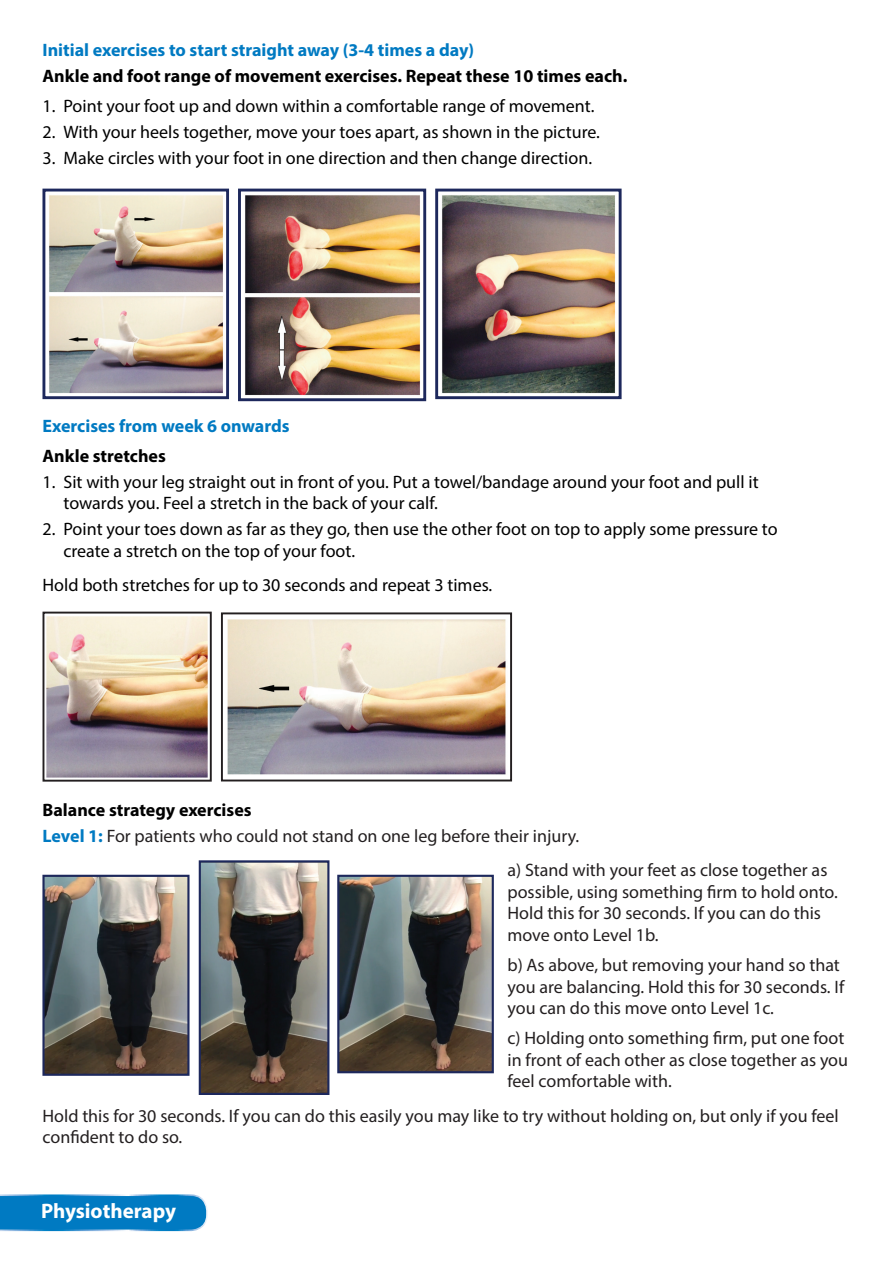
<style>
.page{position:relative;width:893px;height:1263px;background:#fff}
.page>*{position:absolute;margin:0;border:0;box-sizing:border-box;transform-origin:0 0}
.t1{font:700 21px "Myriad Pro";color:#fff}
.t2{font:18px/21.6px "Myriad Pro";color:#231f20}
.t3{font:18px/21.6px "Myriad Pro";color:#000}
.t4{font:700 18px "Myriad Pro";color:#007ac2}
.t5{font:700 18px "Myriad Pro";color:#000}
.s1{font-weight:700;color:#000}
.s2{font-weight:700;color:#007ac2}
</style>
<div class="page">
<svg style="left:0;top:1194px;width:208px;height:37px;background:#1082c5"></svg>
<img style="left:49px;top:195px;width:174px;height:199px">
<div style="left:43px;top:189px;width:186px;height:210px;border:3px solid #1d285c"></div>
<img style="left:245px;top:195px;width:175px;height:201px">
<div style="left:238px;top:189px;width:188px;height:212px;border:3px solid #1d285c"></div>
<img style="left:442px;top:195px;width:174px;height:199px">
<div style="left:435px;top:189px;width:187px;height:210px;border:3px solid #1d285c"></div>
<img style="left:46px;top:616px;width:162px;height:162px">
<div style="left:43px;top:612px;width:169px;height:170px;border:2px solid #231f20"></div>
<img style="left:227px;top:619px;width:279px;height:156px">
<div style="left:221px;top:612px;width:291px;height:169px;border:2px solid #231f20"></div>
<img style="left:46px;top:878px;width:141px;height:195px">
<div style="left:43px;top:875px;width:147px;height:201px;border:2px solid #1d285c"></div>
<img style="left:340px;top:878px;width:151px;height:192px">
<div style="left:337px;top:875px;width:157px;height:198px;border:2px solid #1d285c"></div>
<img style="left:202px;top:863px;width:124px;height:229px">
<div style="left:199px;top:860px;width:130px;height:235px;border:2px solid #1d285c"></div>
<p class="t4" style="left:43px;top:38px;width:433px">Initial exercises to start straight away (3-4 times a day)</p>
<p class="t5" style="left:43px;top:64px;width:586px">Ankle and foot range of movement exercises. Repeat these 10 times each.</p>
<p class="t3" style="left:43px;top:95px;width:553px">1. Point your foot up and down within a comfortable range of movement.</p>
<p class="t3" style="left:43px;top:121px;width:559px">2. With your heels together, move your toes apart, as shown in the picture.</p>
<p class="t3" style="left:43px;top:147px;width:551px">3. Make circles with your foot in one direction and then change direction.</p>
<p class="t4" style="left:43px;top:414px;width:249px">Exercises from week 6 onwards</p>
<p class="t5" style="left:43px;top:444px;width:125px">Ankle stretches</p>
<p class="t3" style="left:64px;top:470px;width:697px;text-indent:-21px">1. Sit with your leg straight out in front of you. Put a towel/bandage around your foot and pull it towards you. Feel a stretch in the back of your calf.</p>
<p class="t3" style="left:64px;top:518px;width:716px;text-indent:-21px">2. Point your toes down as far as they go, then use the other foot on top to apply some pressure to create a stretch on the top of your foot.</p>
<p class="t3" style="left:43px;top:574px;width:451px">Hold both stretches for up to 30 seconds and repeat 3 times.</p>
<p class="t2" style="left:43px;top:796px;width:538px;line-height:25.8px"><span class="s1">Balance strategy exercises<br></span><span class="s2">Level 1:</span> For patients who could not stand on one leg before their injury.</p>
<p class="t2" style="left:507px;top:859px;width:332px">a) Stand with your feet as close together as possible, using something firm to hold onto.<br>Hold this for 30 seconds. If you can do this move onto Level 1b.</p>
<p class="t2" style="left:507px;top:954px;width:338px">b) As above, but removing your hand so that you are balancing. Hold this for 30 seconds. If you can do this move onto Level 1c.</p>
<p class="t2" style="left:507px;top:1027px;width:342px">c) Holding onto something firm, put one foot in front of each other as close together as you feel comfortable with.</p>
<p class="t2" style="left:43px;top:1105px;width:798px">Hold this for 30 seconds. If you can do this easily you may like to try without holding on, but only if you feel confident to do so.</p>
<p class="t1" style="left:41px;top:1198px;width:137px">Physiotherapy</p>
</div>
